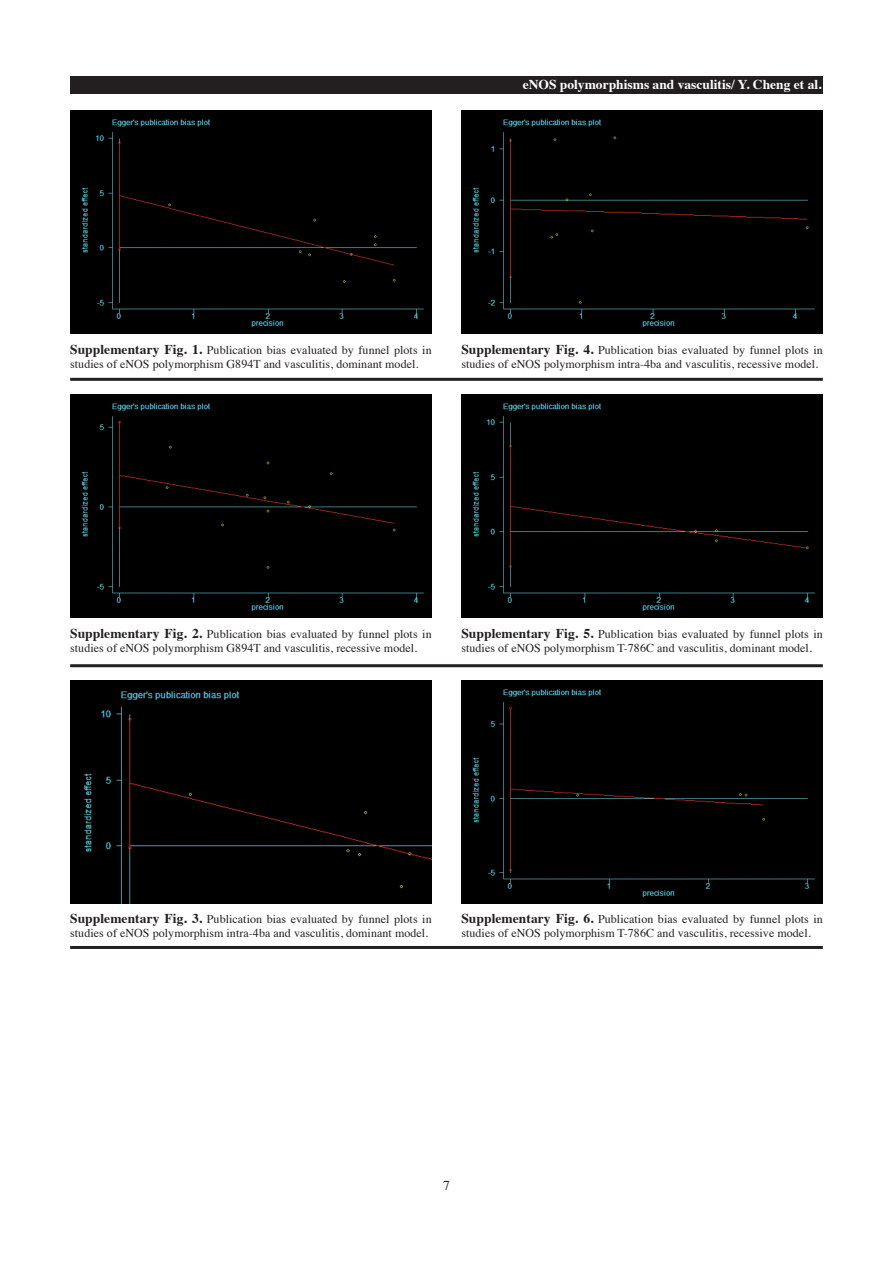
<style>
.page{position:relative;width:893px;height:1263px;background:#fff}
.page>*{position:absolute;margin:0;border:0;box-sizing:border-box;transform-origin:0 0}
.t1{font:700 13.5px "Times";color:#fff}
.t2{font:13.5px "Times";color:#231f20}
.t3{font:12px/14.2px "Times";letter-spacing:.005em;color:#231f20}
.s1{font-weight:700;font-size:13.5px}
</style>
<div class="page">
<div style="left:70px;top:77px;width:753px;height:17px;background:#231f20"></div>
<div style="left:70px;top:111px;width:362px;height:222px;background:#000"></div>
<div style="left:70px;top:395px;width:362px;height:222px;background:#000"></div>
<div style="left:70px;top:680px;width:362px;height:223px;background:#000"></div>
<div style="left:461px;top:111px;width:362px;height:222px;background:#000"></div>
<div style="left:461px;top:395px;width:362px;height:223px;background:#000"></div>
<div style="left:461px;top:680px;width:362px;height:223px;background:#000"></div>
<hr style="left:70px;top:378px;width:753px;height:3px;background:#231f20">
<hr style="left:70px;top:664px;width:753px;height:3px;background:#231f20">
<hr style="left:70px;top:946px;width:753px;height:3px;background:#231f20">
<p class="t1" style="left:523px;top:71px;width:300px">eNOS polymorphisms and vasculitis/ Y. Cheng et al.</p>
<p class="t3" style="left:70px;top:342px;width:363px"><span class="s1">Supplementary Fig. 1.</span> Publication bias evaluated by funnel plots in studies of eNOS polymorphism G894T and vasculitis, dominant model.</p>
<p class="t3" style="left:461px;top:342px;width:363px"><span class="s1">Supplementary Fig. 4.</span> Publication bias evaluated by funnel plots in studies of eNOS polymorphism intra-4ba and vasculitis, recessive model.</p>
<p class="t3" style="left:70px;top:626px;width:363px"><span class="s1">Supplementary Fig. 2.</span> Publication bias evaluated by funnel plots in studies of eNOS polymorphism G894T and vasculitis, recessive model.</p>
<p class="t3" style="left:461px;top:626px;width:363px"><span class="s1">Supplementary Fig. 5.</span> Publication bias evaluated by funnel plots in studies of eNOS polymorphism T-786C and vasculitis, dominant model.</p>
<p class="t3" style="left:70px;top:911px;width:363px"><span class="s1">Supplementary Fig. 3.</span> Publication bias evaluated by funnel plots in studies of eNOS polymorphism intra-4ba and vasculitis, dominant model.</p>
<p class="t3" style="left:461px;top:911px;width:363px"><span class="s1">Supplementary Fig. 6.</span> Publication bias evaluated by funnel plots in studies of eNOS polymorphism T-786C and vasculitis, recessive model.</p>
<p class="t2" style="left:443px;top:1173px;width:8px">7</p>
</div>
